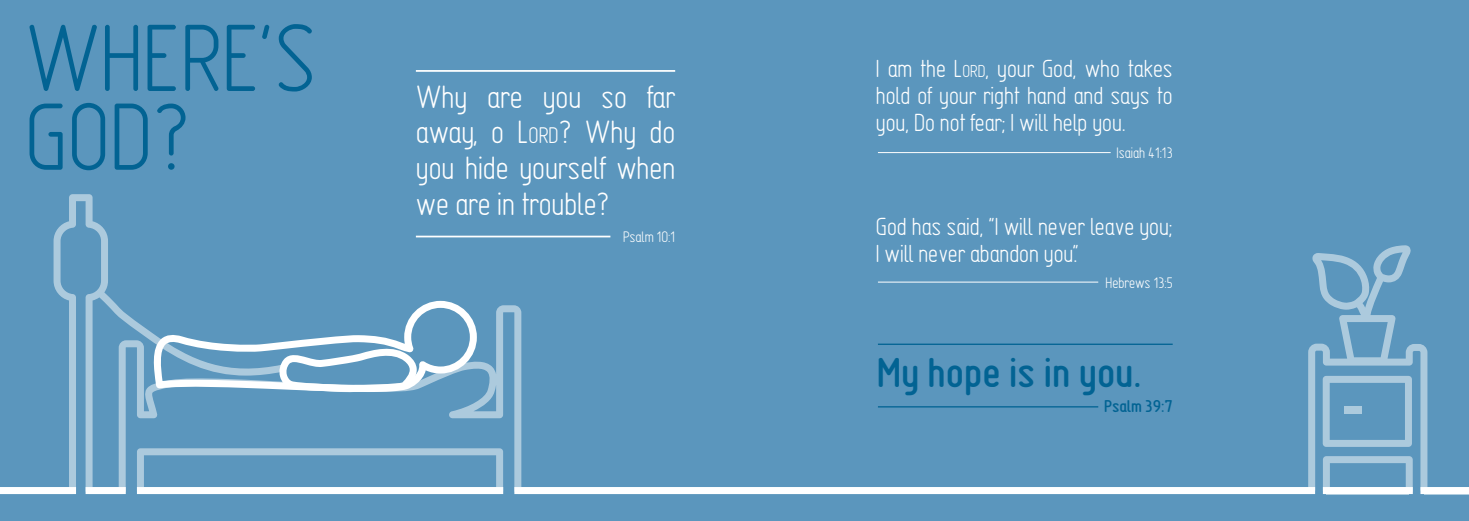
<style>
.page{position:relative;width:1469px;height:521px;background:#fff}
.page>*{position:absolute;margin:0;border:0;box-sizing:border-box;transform-origin:0 0}
.t1{font:87.5px/78.8px "Techniczne EFN";color:#026393}
.t2{font:700 38.5px "Techniczne EFN";color:#026393}
.t3{font:29.75px/35.7px "Techniczne EFN";color:#fff;text-align:justify}
.t4{font:22.75px/27.3px "Techniczne EFN";color:#fff}
.t5{font:700 15.75px "Techniczne EFN";color:#026393}
.t6{font:14px "Techniczne EFN";color:#fff}
.s1{font-style:inherit}
.s2{font-size:20.82px}
.s3{font-size:15.92px}
</style>
<div class="page">
<div style="left:0;top:0;width:1468px;height:521px;background:#5b96bd"></div>
<div style="left:0;top:194px;width:1311px;height:51px;background:#5b96bd"></div>
<svg style="left:0;top:245px;width:1468px;height:249px;background:#679ec2"></svg>
<hr style="left:878px;top:282px;width:220px;height:1px;background:#fff">
<hr style="left:878px;top:152px;width:232px;height:1px;background:#fff">
<hr style="left:416px;top:236px;width:194px;height:1px;background:#fff">
<hr style="left:416px;top:70px;width:259px;height:2px;background:#fff">
<hr style="left:878px;top:344px;width:294px;height:1px;background:#026393">
<hr style="left:878px;top:406px;width:220px;height:1px;background:#026393">
<h1 class="t1" style="left:25px;top:19px;width:293px">WHERE’S<br>GOD?</h1>
<h3 class="t3" style="left:416px;top:79px;width:261px">Why are you so far away, o <span class="s1">L</span><span class="s2">ORD</span>? Why do you hide yourself when we are in trouble?</h3>
<p class="t6" style="left:623px;top:228px;width:54px">Psalm 10:1</p>
<p class="t4" style="left:876px;top:55px;width:298px;text-align:justify">I am the <span class="s1">L</span><span class="s3">ORD</span>, your God, who takes hold of your right hand and says to you, Do not fear; I will help you.</p>
<p class="t6" style="left:1116px;top:144px;width:58px">Isaiah 41:13</p>
<p class="t4" style="left:876px;top:213px;width:298px">God has said, “I will never leave you;<br>I will never abandon you.”</p>
<p class="t6" style="left:1105px;top:274px;width:69px">Hebrews 13:5</p>
<h2 class="t2" style="left:876px;top:348px;width:266px">My hope is in you.</h2>
<p class="t5" style="left:1104px;top:397px;width:70px">Psalm 39:7</p>
</div>
